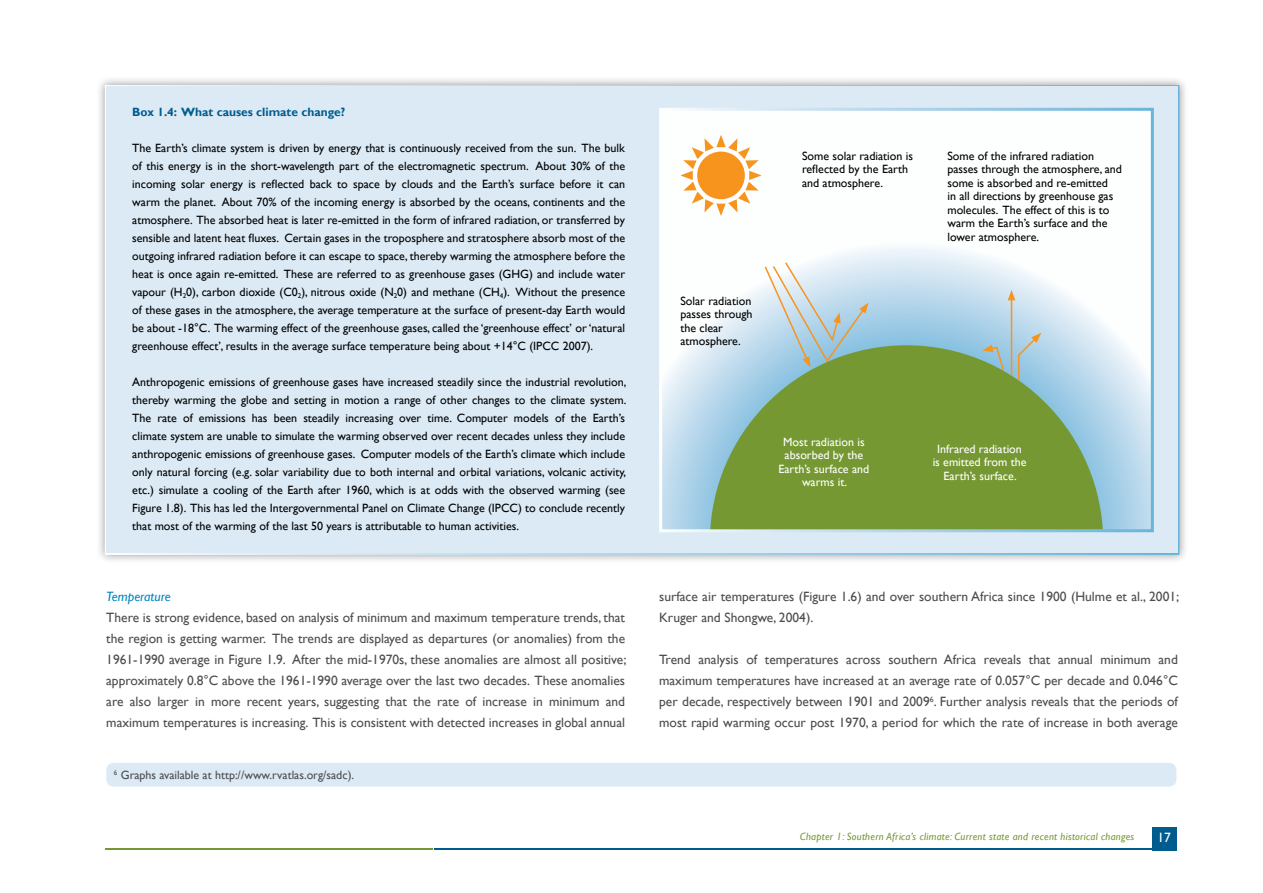
<style>
.page{position:relative;width:1263px;height:893px;background:#fff}
.page>*{position:absolute;margin:0;border:0;box-sizing:border-box;transform-origin:0 0}
.t1{font:13.5px/21px "Gill Sans";color:#4d4d4f;text-align:justify}
.t2{font:italic 13.5px "Gill Sans";color:#0087bf}
.t3{font:13.5px "Gill Sans";color:#fff}
.t4{font:12px/18px "Gill Sans";color:#000}
.t5{font:12px/13.5px "Gill Sans";color:#fff;text-align:center}
.t6{font:12px "Gill Sans";color:#4d4d4f}
.t7{font:700 12px "Gill Sans";color:#005c8e}
.t8{font:italic 10.5px "Gill Sans";letter-spacing:.025em;color:#759832}
</style>
<div class="page">
<div style="left:1152px;top:827px;width:24px;height:23px;background:#005c8e"></div>
<hr style="left:434px;top:849px;width:742px;height:1px;background:#005c8e">
<hr style="left:105px;top:849px;width:327px;height:1px;background:#759832">
<div style="left:106px;top:763px;width:1070px;height:24px;background:#dbeaf5;border-radius:7px"></div>
<div style="left:96px;top:76px;width:1092px;height:488px;background:#000;opacity:.4"></div>
<div style="left:105px;top:85px;width:1074px;height:470px;background:#dbeaf5;border:3px solid #fff"></div>
<svg style="left:663px;top:112px;width:487px;height:416px;background:#ebf4f9"></svg>
<div style="left:659px;top:108px;width:495px;height:424px;border:3px solid #fff"></div>
<svg style="left:680px;top:135px;width:82px;height:81px;background:#fad2a2"></svg>
<svg style="left:710px;top:345px;width:393px;height:184px;background:#7ea255"></svg>
<svg style="left:763px;top:261px;width:105px;height:106px"></svg>
<svg style="left:982px;top:345px;width:23px;height:27px"></svg>
<hr style="left:1011px;top:298px;width:1px;height:78px;background:#f7941e">
<svg style="left:1008px;top:290px;width:7px;height:10px"></svg>
<svg style="left:1017px;top:333px;width:24px;height:49px"></svg>
<p class="t7" style="left:132px;top:105px;width:214px">Box 1.4: What causes climate change?</p>
<p class="t4" style="left:132px;top:139px;width:494px;text-align:justify">The Earth’s climate system is driven by energy that is continuously received from the sun. The bulk of this energy is in the short-wavelength part of the electromagnetic spectrum. About 30% of the incoming solar energy is reflected back to space by clouds and the Earth’s surface before it can warm the planet. About 70% of the incoming energy is absorbed by the oceans, continents and the atmosphere. The absorbed heat is later re-emitted in the form of infrared radiation, or transferred by sensible and latent heat fluxes. Certain gases in the troposphere and stratosphere absorb most of the outgoing infrared radiation before it can escape to space, thereby warming the atmosphere before the heat is once again re-emitted. These are referred to as greenhouse gases (GHG) and include water vapour (H<sub>2</sub>0), carbon dioxide (C0<sub>2</sub>), nitrous oxide (N<sub>2</sub>0) and methane (CH<sub>4</sub>). Without the presence of these gases in the atmosphere, the average temperature at the surface of present-day Earth would be about -18°C. The warming effect of the greenhouse gases, called the ‘greenhouse effect’ or ‘natural greenhouse effect’, results in the average surface temperature being about +14°C (IPCC 2007).</p>
<p class="t4" style="left:132px;top:373px;width:496px;text-align:justify">Anthropogenic emissions of greenhouse gases have increased steadily since the industrial revolution, thereby warming the globe and setting in motion a range of other changes to the climate system.<br>The rate of emissions has been steadily increasing over time. Computer models of the Earth’s climate system are unable to simulate the warming observed over recent decades unless they include anthropogenic emissions of greenhouse gases. Computer models of the Earth’s climate which include only natural forcing (e.g. solar variability due to both internal and orbital variations, volcanic activity, etc.) simulate a cooling of the Earth after 1960, which is at odds with the observed warming (see Figure 1.8). This has led the Intergovernmental Panel on Climate Change (IPCC) to conclude recently that most of the warming of the last 50 years is attributable to human activities.</p>
<p class="t2" style="left:106px;top:589px;width:66px">Temperature</p>
<p class="t1" style="left:106px;top:607px;width:522px">There is strong evidence, based on analysis of minimum and maximum temperature trends, that the region is getting warmer. The trends are displayed as departures (or anomalies) from the 1961-1990 average in Figure 1.9. After the mid-1970s, these anomalies are almost all positive; approximately 0.8°C above the 1961-1990 average over the last two decades. These anomalies are also larger in more recent years, suggesting that the rate of increase in minimum and maximum temperatures is increasing. This is consistent with detected increases in global annual</p>
<p class="t6" style="left:114px;top:768px;width:242px"><sup>6</sup> Graphs available at http://www.rvatlas.org/sadc).</p>
<p class="t4" style="left:680px;top:294px;width:74px;line-height:13.5px">Solar radiation passes through the clear atmosphere.</p>
<p class="t4" style="left:802px;top:149px;width:113px;line-height:13.5px">Some solar radiation is reflected by the Earth and atmosphere.</p>
<p class="t4" style="left:947px;top:149px;width:176px;line-height:13.5px">Some of the infrared radiation passes through the atmosphere, and some is absorbed and re-emitted<br>in all directions by greenhouse gas molecules. The effect of this is to warm the Earth’s surface and the lower atmosphere.</p>
<p class="t5" style="left:778px;top:435px;width:92px">Most radiation is absorbed by the<br>Earth’s surface and warms it.</p>
<p class="t5" style="left:933px;top:442px;width:95px">Infrared radiation is emitted from the<br>Earth’s surface.</p>
<p class="t1" style="left:659px;top:586px;width:522px">surface air temperatures (Figure 1.6) and over southern Africa since 1900 (Hulme et al., 2001;<br>Kruger and Shongwe, 2004).</p>
<p class="t1" style="left:659px;top:649px;width:520px">Trend analysis of temperatures across southern Africa reveals that annual minimum and maximum temperatures have increased at an average rate of 0.057°C per decade and 0.046°C per decade, respectively between 1901 and 2009<sup>6</sup>. Further analysis reveals that the periods of most rapid warming occur post 1970, a period for which the rate of increase in both average</p>
<p class="t8" style="left:800px;top:830px;width:336px">Chapter 1: Southern Africa’s climate: Current state and recent historical changes</p>
<p class="t3" style="left:1157px;top:829px;width:15px">17</p>
</div>
